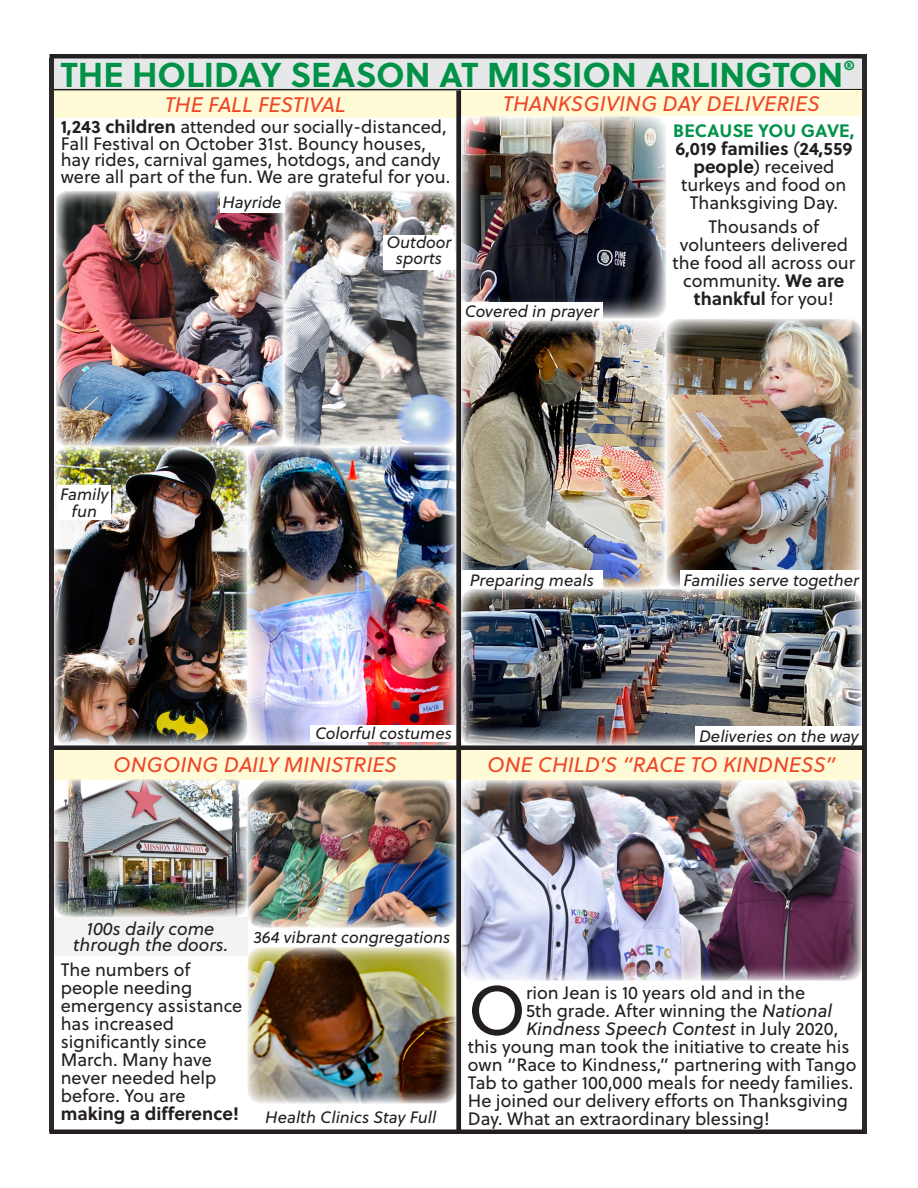
<style>
.page{position:relative;width:918px;height:1188px;background:#fff}
.page>*{position:absolute;margin:0;border:0;box-sizing:border-box;transform-origin:0 0}
.t1{font:69.45px "Soleil";color:#231f20}
.t2{font:700 34.5px "Soleil";color:#009247}
.t3{font:italic 21px "Soleil";color:#ef472a}
.t4{font:18px/18px "Soleil";color:#231f20}
.t5{font:italic 18px/16.5px "Soleil";color:#231f20;text-align:center}
.t6{font:italic 16.5px/16.5px "Soleil";color:#231f20;text-align:center}
.s1{font-weight:700;color:#009247}
.s2{font-weight:700}
.s3{font-style:italic}
.s4{font-style:normal}
</style>
<div class="page">
<div style="left:54px;top:58px;width:808px;height:31px;background:#e6e7e9"></div>
<hr style="left:50px;top:54px;width:91px;height:4px;background:#231f20">
<hr style="left:779px;top:54px;width:83px;height:4px;background:#231f20">
<hr style="left:141px;top:54px;width:639px;height:4px;background:#231f20">
<div style="left:54px;top:90px;width:402px;height:28px;background:#fffbd6"></div>
<hr style="left:54px;top:89px;width:808px;height:1px;background:#231f20">
<img style="left:56px;top:191px;width:400px;height:255px">
<img style="left:56px;top:446px;width:191px;height:299px">
<img style="left:247px;top:446px;width:209px;height:299px">
<div style="left:220px;top:191px;width:64px;height:22px;background:#fff"></div>
<div style="left:383px;top:235px;width:72px;height:34px;background:#fff"></div>
<div style="left:311px;top:725px;width:145px;height:16px;background:#fff"></div>
<div style="left:58px;top:485px;width:53px;height:35px;background:#fff"></div>
<div style="left:49px;top:58px;width:7px;height:1074px;background:#231f20;opacity:.5"></div>
<div style="left:461px;top:90px;width:401px;height:26px;background:#fffbd6"></div>
<img style="left:461px;top:780px;width:400px;height:201px">
<img style="left:461px;top:116px;width:205px;height:473px">
<div style="left:461px;top:302px;width:142px;height:18px;background:#fff"></div>
<div style="left:461px;top:570px;width:142px;height:19px;background:#fff"></div>
<img style="left:666px;top:319px;width:195px;height:269px">
<img style="left:461px;top:589px;width:400px;height:156px">
<div style="left:696px;top:726px;width:166px;height:19px;background:#fff"></div>
<div style="left:54px;top:750px;width:402px;height:29px;background:#fffbd6"></div>
<img style="left:247px;top:780px;width:209px;height:148px">
<img style="left:247px;top:947px;width:209px;height:157px">
<img style="left:54px;top:779px;width:193px;height:138px">
<div style="left:54px;top:929px;width:193px;height:36px;background:#fff"></div>
<div style="left:681px;top:570px;width:181px;height:19px;background:#fff"></div>
<div style="left:461px;top:750px;width:401px;height:30px;background:#fffbd6"></div>
<div style="left:861px;top:53px;width:7px;height:1081px;background:#2c2829"></div>
<div style="left:456px;top:90px;width:5px;height:1040px;background:#231f20"></div>
<div style="left:54px;top:745px;width:810px;height:5px;background:#231f20"></div>
<hr style="left:50px;top:1130px;width:814px;height:4px;background:#231f20">
<div style="left:54px;top:917px;width:193px;height:38px;background:#f3f3f3"></div>
<p class="t2" style="left:61px;top:48px;width:796px">THE HOLIDAY SEASON AT MISSION ARLINGTON<sup>®</sup></p>
<p class="t3" style="left:165px;top:89px;width:182px">THE FALL FESTIVAL</p>
<p class="t3" style="left:503px;top:89px;width:319px">THANKSGIVING DAY DELIVERIES</p>
<p class="t4" style="left:673px;top:122px;width:183px;text-align:center"><span class="s1">BECAUSE YOU GAVE,<br></span><span class="s2">6,019 families</span> (<span class="s2">24,559 people</span>) received turkeys and food on<br>Thanksgiving Day.</p>
<p class="t4" style="left:673px;top:217px;width:184px;text-align:center">Thousands of volunteers delivered the food all across our community. <span class="s2">We are thankful</span> for you!</p>
<p class="t6" style="left:465px;top:303px;width:136px">Covered in prayer</p>
<p class="t4" style="left:61px;top:118px;width:391px;line-height:16.5px"><span class="s2">1,243 children</span> attended our socially-distanced, Fall Festival on October 31st. Bouncy houses, hay rides, carnival games, hotdogs, and candy were all part of the fun. We are grateful for you.</p>
<p class="t6" style="left:223px;top:193px;width:61px">Hayride</p>
<p class="t6" style="left:386px;top:233px;width:67px">Outdoor sports</p>
<p class="t6" style="left:60px;top:486px;width:50px">Family</p>
<p class="t6" style="left:72px;top:503px;width:27px">fun</p>
<p class="t6" style="left:470px;top:571px;width:126px">Preparing meals</p>
<p class="t6" style="left:683px;top:571px;width:177px">Families serve together</p>
<p class="t6" style="left:315px;top:725px;width:138px">Colorful costumes</p>
<p class="t3" style="left:113px;top:750px;width:286px">ONGOING DAILY MINISTRIES</p>
<p class="t6" style="left:699px;top:728px;width:161px">Deliveries on the way</p>
<p class="t3" style="left:487px;top:750px;width:350px">ONE CHILD’S “RACE TO KINDNESS”</p>
<p class="t5" style="left:73px;top:920px;width:157px">100s daily come through the doors.</p>
<p class="t4" style="left:61px;top:960px;width:183px">The numbers of people needing emergency assistance has increased significantly since<br>March. Many have never needed help before. You are <span class="s2">making a difference!</span></p>
<p class="t6" style="left:253px;top:929px;width:199px">364 vibrant congregations</p>
<p class="t6" style="left:265px;top:1108px;width:173px">Health Clinics Stay Full</p>
<p class="t1" style="left:468px;top:960px;width:60px">O</p>
<p class="t4" style="left:526px;top:983px;width:280px">rion Jean is 10 years old and in the</p>
<p class="t4" style="left:526px;top:1001px;width:307px">5th grade. After winning the <span class="s3">National</span></p>
<p class="t5" style="left:526px;top:1020px;width:314px">Kindness Speech Contest <span class="s4">in July 2020,</span></p>
<p class="t4" style="left:468px;top:1037px;width:383px">this young man took the initiative to create his</p>
<p class="t4" style="left:468px;top:1055px;width:390px">own “Race to Kindness,” partnering with Tango</p>
<p class="t4" style="left:468px;top:1073px;width:387px">Tab to gather 100,000 meals for needy families.</p>
<p class="t4" style="left:468px;top:1091px;width:382px">He joined our delivery efforts on Thanksgiving</p>
<p class="t4" style="left:468px;top:1109px;width:303px">Day. What an extraordinary blessing!</p>
</div>
